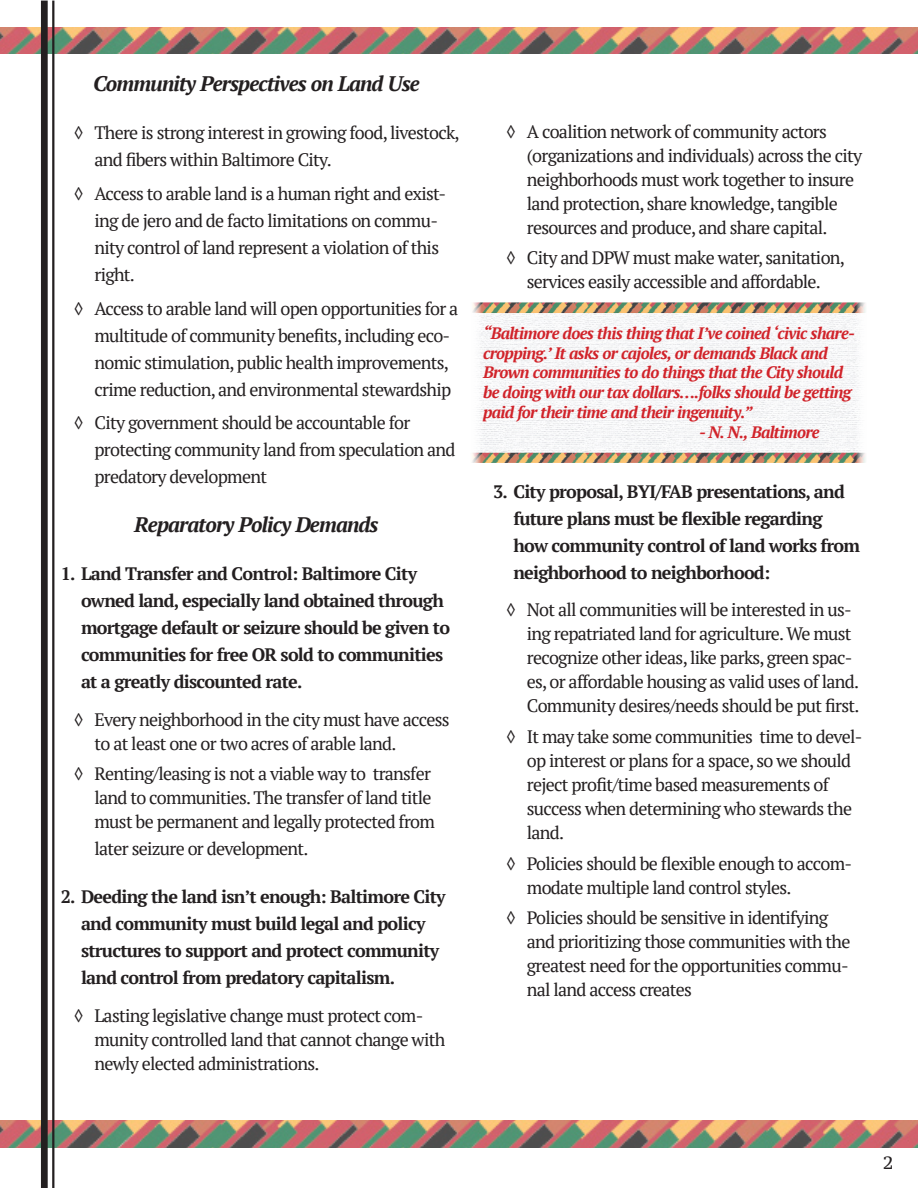
<style>
.page{position:relative;width:918px;height:1188px;background:#fff}
.page>*{position:absolute;margin:0;border:0;box-sizing:border-box;transform-origin:0 0}
.t1{font:italic 700 21px "PT Serif";letter-spacing:-.04em;color:#231f20}
.t2{font:18px/24px "PT Serif";letter-spacing:-.04em;color:#231f20}
.t3{font:700 18px/27px "PT Serif";letter-spacing:-.04em;color:#231f20}
.t4{font:18px "PT Serif Caption";color:#231f20}
.t5{font:italic 700 16.5px/19.8px "PT Serif";letter-spacing:-.04em;color:#d1232a}
</style>
<div class="page">
<img style="left:0;top:1120px;width:918px;height:28px">
<img style="left:0;top:27px;width:918px;height:27px">
<hr style="left:52px;top:1px;width:2px;height:1187px;background:#231f20">
<div style="left:41px;top:1px;width:7px;height:1187px;background:#231f20"></div>
<img style="left:472px;top:302px;width:394px;height:161px">
<p class="t1" style="left:93px;top:70px;width:328px">Community Perspectives on Land Use</p>
<p class="t2" style="left:94px;top:119px;width:367px;line-height:27px;text-indent:-20px">◊ There is strong interest in growing food, livestock, and fibers within Baltimore City.</p>
<p class="t2" style="left:94px;top:180px;width:353px;line-height:27px;text-indent:-20px">◊ Access to arable land is a human right and exist&shy;ing de jero and de facto limitations on commu&shy;nity control of land represent a violation of this right.</p>
<p class="t2" style="left:94px;top:295px;width:365px;line-height:27px;text-indent:-20px">◊ Access to arable land will open opportunities for a multitude of community benefits, including eco&shy;nomic stimulation, public health improvements, crime reduction, and environmental stewardship</p>
<p class="t2" style="left:94px;top:409px;width:363px;line-height:27px;text-indent:-20px">◊ City government should be accountable for protecting community land from speculation and predatory development</p>
<p class="t1" style="left:134px;top:511px;width:246px">Reparatory Policy Demands</p>
<p class="t3" style="left:81px;top:560px;width:371px;text-indent:-20px">1. Land Transfer and Control: Baltimore City owned land, especially land obtained through mortgage default or seizure should be given to communities for free OR sold to communities at a greatly discounted rate.</p>
<p class="t2" style="left:94px;top:707px;width:357px;text-indent:-20px">◊ Every neighborhood in the city must have access to at least one or two acres of arable land.</p>
<p class="t2" style="left:94px;top:762px;width:342px;text-indent:-20px">◊ Renting/leasing is not a viable way to transfer land to communities. The transfer of land title must be permanent and legally protected from</p>
<p class="t2" style="left:94px;top:837px;width:216px">later seizure or development.</p>
<p class="t3" style="left:81px;top:883px;width:366px;text-indent:-20px">2. Deeding the land isn’t enough: Baltimore City and community must build legal and policy structures to support and protect community land control from predatory capitalism.</p>
<p class="t2" style="left:94px;top:1003px;width:352px;text-indent:-20px">◊ Lasting legislative change must protect com&shy;munity controlled land that cannot change with newly elected administrations.</p>
<p class="t2" style="left:527px;top:119px;width:337px;text-indent:-20px">◊ A coalition network of community actors (organizations and individuals) across the city neighborhoods must work together to insure land protection, share knowledge, tangible resources and produce, and share capital.</p>
<p class="t2" style="left:507px;top:246px;width:340px;text-align:center">◊ City and DPW must make water, sanitation, services easily accessible and affordable.</p>
<p class="t5" style="left:483px;top:323px;width:374px">“Baltimore does this thing that I’ve coined ‘civic share&shy;cropping.’ It asks or cajoles, or demands Black and Brown communities to do things that the City should be doing with our tax dollars….folks should be getting paid for their time and their ingenuity.”</p>
<p class="t5" style="left:699px;top:422px;width:122px">- N. N., Baltimore</p>
<p class="t3" style="left:513px;top:477px;width:348px;text-indent:-20px">3. City proposal, BYI/FAB presentations, and future plans must be flexible regarding how community control of land works from neighborhood to neighborhood:</p>
<p class="t2" style="left:527px;top:598px;width:334px;text-indent:-20px">◊ Not all communities will be interested in us&shy;ing repatriated land for agriculture. We must recognize other ideas, like parks, green spac&shy;es, or affordable housing as valid uses of land.<br>Community desires/needs should be put first.</p>
<p class="t2" style="left:527px;top:724px;width:337px;text-indent:-20px">◊ It may take some communities time to devel&shy;op interest or plans for a space, so we should reject profit/time based measurements of success when determining who stewards the land.</p>
<p class="t2" style="left:527px;top:851px;width:327px;text-indent:-20px">◊ Policies should be flexible enough to accom&shy;modate multiple land control styles.</p>
<p class="t2" style="left:527px;top:906px;width:325px;text-indent:-20px">◊ Policies should be sensitive in identifying and prioritizing those communities with the greatest need for the opportunities commu&shy;nal land access creates</p>
<p class="t4" style="left:883px;top:1151px;width:12px">2</p>
</div>
